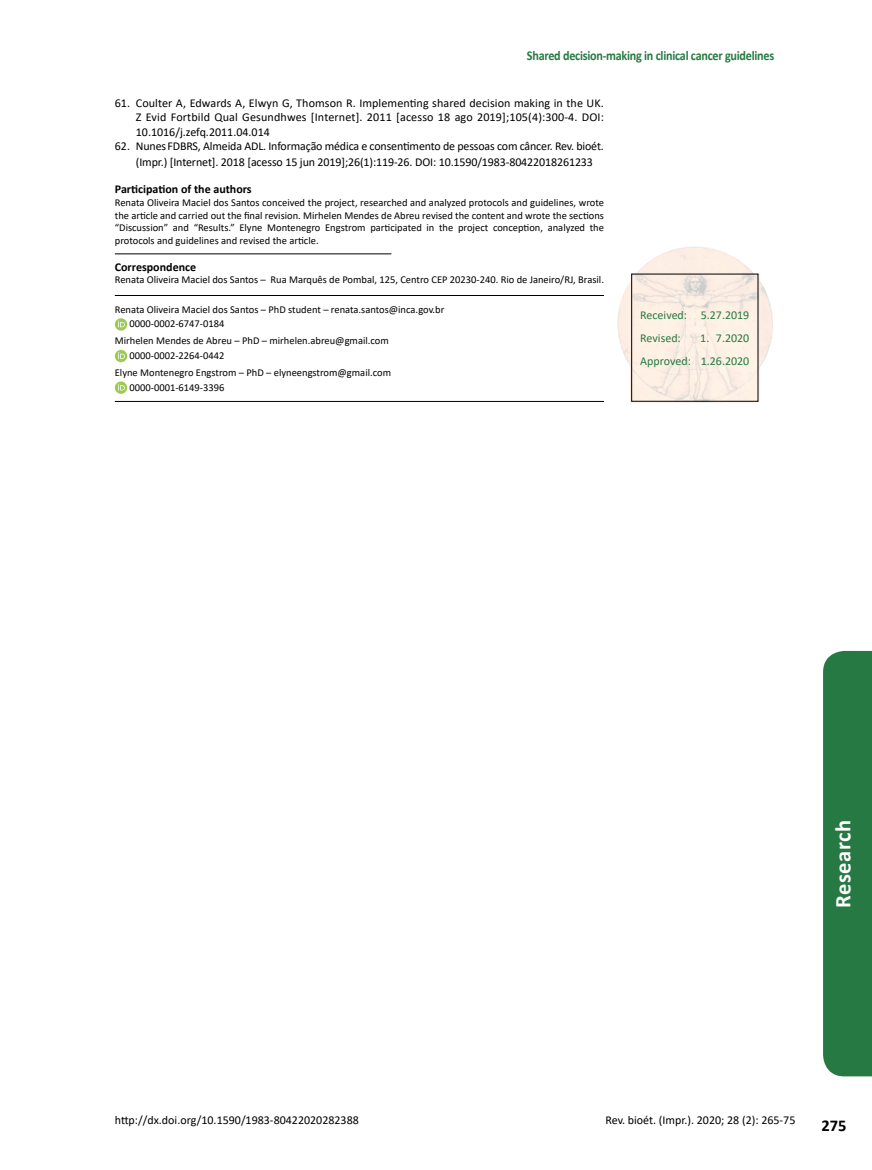
<style>
.page{position:relative;width:872px;height:1170px;background:#fff}
.page>*{position:absolute;margin:0;border:0;box-sizing:border-box;transform-origin:0 0}
.t1{font:700 22.5px "Calibri";letter-spacing:.02em;color:#fff}
.t2{font:700 16.5px "Calibri";color:#000}
.t3{font:700 13.5px "Calibri";letter-spacing:-.02em;color:#267942;scale:.9 1}
.t4{font:12px/14.4px "Calibri";letter-spacing:-.01em;color:#000;text-align:justify}
.t5{font:12px/23px "Calibri";color:#267942}
.t6{font:700 12px "Calibri";color:#000}
.t7{font:10.5px/12.6px "Calibri";color:#000}
</style>
<div class="page">
<hr style="left:115px;top:253px;width:276px;height:1px;background:#000">
<hr style="left:115px;top:295px;width:489px;height:1px;background:#000">
<hr style="left:115px;top:401px;width:489px;height:1px;background:#000">
<svg style="left:115px;top:318px;width:12px;height:12px"></svg>
<svg style="left:118px;top:320px;width:7px;height:7px"></svg>
<div style="left:115px;top:350px;width:12px;height:12px;background:#9bcb52;border-radius:50%"></div>
<svg style="left:118px;top:352px;width:7px;height:7px"></svg>
<svg style="left:115px;top:381px;width:12px;height:13px"></svg>
<svg style="left:118px;top:384px;width:7px;height:6px"></svg>
<img style="left:617px;top:247px;width:156px;height:155px">
<div style="left:823px;top:651px;width:49px;height:425px;background:#267942"></div>
<p class="t3" style="left:527px;top:46px;width:276px">Shared decision-making in clinical cancer guidelines</p>
<p class="t4" style="left:136px;top:95px;width:470px;text-indent:-21px">61. Coulter A, Edwards A, Elwyn G, Thomson R. Implementing shared decision making in the UK.<br>Z Evid Fortbild Qual Gesundhwes [Internet]. 2011 [acesso 18 ago 2019];105(4):300-4. DOI:<br>10.1016/j.zefq.2011.04.014</p>
<p class="t4" style="left:136px;top:138px;width:469px;line-height:16.2px;text-indent:-21px">62. Nunes FDBRS, Almeida ADL. Informação médica e consentimento de pessoas com câncer. Rev. bioét. (Impr.) [Internet]. 2018 [acesso 15 jun 2019];26(1):119-26. DOI: 10.1590/1983-80422018261233</p>
<p class="t6" style="left:115px;top:181px;width:138px">Participation of the authors</p>
<p class="t7" style="left:115px;top:196px;width:490px;text-align:justify">Renata Oliveira Maciel dos Santos conceived the project, researched and analyzed protocols and guidelines, wrote the article and carried out the final revision. Mirhelen Mendes de Abreu revised the content and wrote the sections “Discussion” and “Results.” Elyne Montenegro Engstrom participated in the project conception, analyzed the protocols and guidelines and revised the article.</p>
<p class="t6" style="left:115px;top:258px;width:83px">Correspondence</p>
<p class="t7" style="left:115px;top:273px;width:490px">Renata Oliveira Maciel dos Santos – Rua Marquês de Pombal, 125, Centro CEP 20230-240. Rio de Janeiro/RJ, Brasil.</p>
<p class="t7" style="left:130px;top:301px;width:316px;line-height:14.7px;text-indent:-15px">Renata Oliveira Maciel dos Santos – PhD student – renata.santos@inca.gov.br<br>0000-0002-6747-0184</p>
<p class="t7" style="left:130px;top:333px;width:261px;line-height:14.7px;text-indent:-15px">Mirhelen Mendes de Abreu – PhD – mirhelen.abreu@gmail.com<br>0000-0002-2264-0442</p>
<p class="t7" style="left:130px;top:365px;width:263px;line-height:14.7px;text-indent:-15px">Elyne Montenegro Engstrom – PhD – elyneengstrom@gmail.com<br>0000-0001-6149-3396</p>
<p class="t5" style="left:640px;top:303px;width:111px">Received: 5.27.2019<br>Revised:</p>
<p class="t5" style="left:640px;top:326px;width:111px;text-align:right">1. 7.2020<br>Approved: 1.26.2020</p>
<p class="t4" style="left:115px;top:1112px;width:245px">http://dx.doi.org/10.1590/1983-80422020282388</p>
<h1 class="t1" style="left:827px;top:907px;width:89px;rotate:-90deg">Research</h1>
<p class="t4" style="left:605px;top:1112px;width:191px">Rev. bioét. (Impr.). 2020; 28 (2): 265-75</p>
<h2 class="t2" style="left:821px;top:1113px;width:27px">275</h2>
</div>
